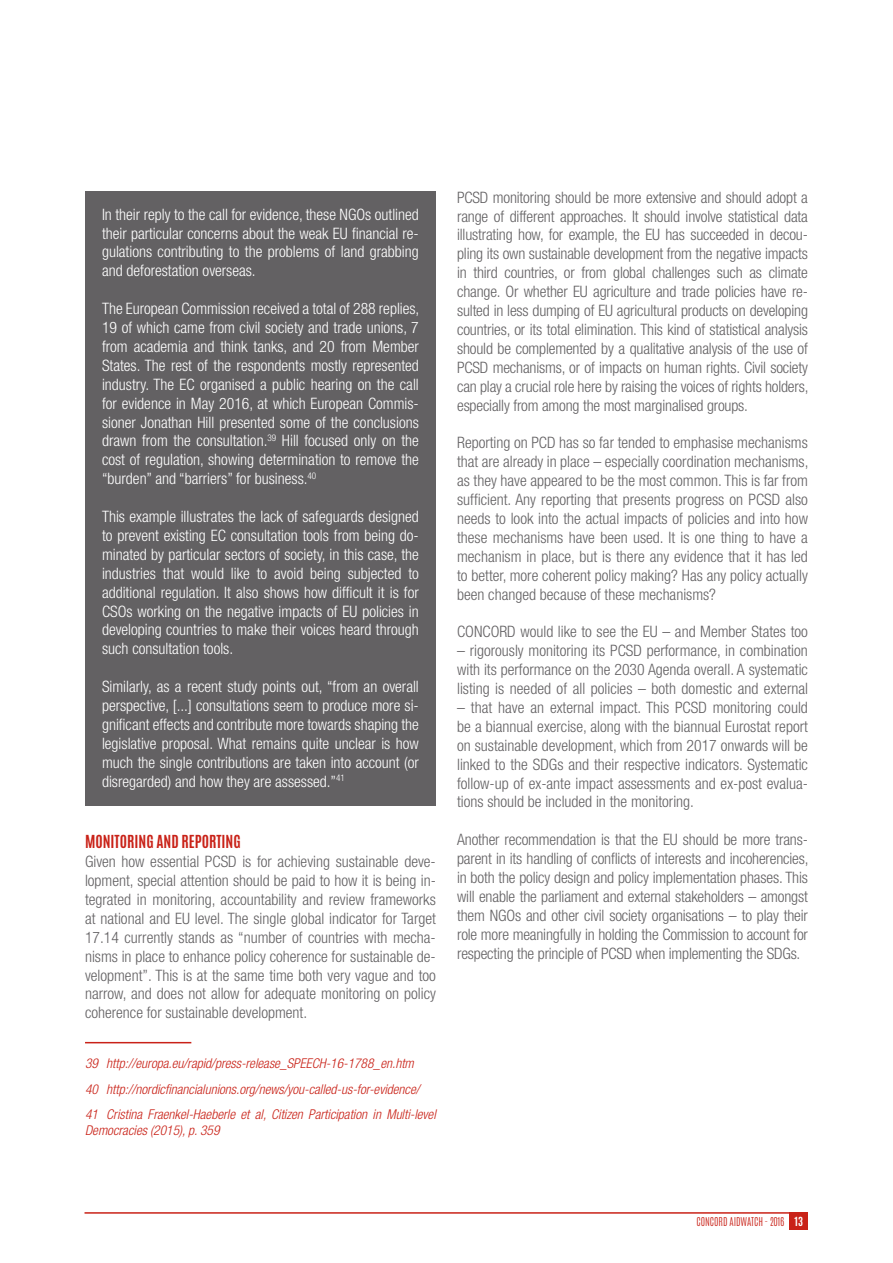
<style>
.page{position:relative;width:893px;height:1263px;background:#fff}
.page>*{position:absolute;margin:0;border:0;box-sizing:border-box;transform-origin:0 0}
.t1{font:300 condensed 15.75px/18.9px "Helvetica Neue LT Std";color:#636163;text-align:justify}
.t2{font:300 condensed 15.75px/18.9px "Helvetica Neue LT Std";color:#fff;text-align:justify}
.t3{font:700 15px "Antonio";color:#c92218}
.t4{font:italic 300 condensed 13.5px/25.5px "Helvetica Neue LT Std";color:#c92218}
.t5{font:300 10.2px "Antonio";color:#c92218}
.s1{font-weight:700;font-size:10.5px;color:#fff}
</style>
<div class="page">
<div style="left:789px;top:1212px;width:19px;height:18px;background:#c92218"></div>
<hr style="left:85px;top:1212px;width:723px;height:2px;background:#c92218">
<div style="left:85px;top:191px;width:351px;height:615px;background:#636163"></div>
<hr style="left:85px;top:1042px;width:106px;height:1px;background:#c92218">
<p class="t2" style="left:102px;top:204px;width:318px">In their reply to the call for evidence, these NGOs outlined their particular concerns about the weak EU financial re&shy;gulations contributing to the problems of land grabbing and deforestation overseas.</p>
<p class="t2" style="left:102px;top:299px;width:319px">The European Commission received a total of 288 replies, 19 of which came from civil society and trade unions, 7 from academia and think tanks, and 20 from Member States. The rest of the respondents mostly represented industry. The EC organised a public hearing on the call for evidence in May 2016, at which European Commis&shy;sioner Jonathan Hill presented some of the conclusions drawn from the consultation.<sup>39</sup> Hill focused only on the cost of regulation, showing determination to remove the “burden” and “barriers” for business.<sup>40</sup></p>
<p class="t2" style="left:102px;top:507px;width:318px">This example illustrates the lack of safeguards designed to prevent existing EC consultation tools from being do&shy;minated by particular sectors of society, in this case, the industries that would like to avoid being subjected to additional regulation. It also shows how difficult it is for CSOs working on the negative impacts of EU policies in developing countries to make their voices heard through such consultation tools.</p>
<p class="t2" style="left:102px;top:677px;width:318px">Similarly, as a recent study points out, “from an overall perspective, [...] consultations seem to produce more si&shy;gnificant effects and contribute more towards shaping the legislative proposal. What remains quite unclear is how much the single contributions are taken into account (or disregarded) and how they are assessed.”<sup>41</sup></p>
<p class="t3" style="left:85px;top:831px;width:157px">MONITORING AND REPORTING</p>
<p class="t1" style="left:85px;top:852px;width:352px">Given how essential PCSD is for achieving sustainable deve&shy;lopment, special attention should be paid to how it is being in&shy;tegrated in monitoring, accountability and review frameworks at national and EU level. The single global indicator for Target 17.14 currently stands as “number of countries with mecha&shy;nisms in place to enhance policy coherence for sustainable de&shy;velopment”. This is at the same time both very vague and too narrow, and does not allow for adequate monitoring on policy coherence for sustainable development.</p>
<p class="t4" style="left:85px;top:1051px;width:352px">39 http://europa.eu/rapid/press-release_SPEECH-16-1788_en.htm<br>40 http://nordicfinancialunions.org/news/you-called-us-for-evidence/<br>41 Cristina Fraenkel-Haeberle et al, Citizen Participation in Multi-level</p>
<p class="t4" style="left:85px;top:1118px;width:136px">Democracies (2015), p. 359</p>
<p class="t1" style="left:457px;top:187px;width:353px">PCSD monitoring should be more extensive and should adopt a range of different approaches. It should involve statistical data illustrating how, for example, the EU has succeeded in decou&shy;pling its own sustainable development from the negative impacts in third countries, or from global challenges such as climate change. Or whether EU agriculture and trade policies have re&shy;sulted in less dumping of EU agricultural products on developing countries, or its total elimination. This kind of statistical analysis should be complemented by a qualitative analysis of the use of PCSD mechanisms, or of impacts on human rights. Civil society can play a crucial role here by raising the voices of rights holders, especially from among the most marginalised groups.</p>
<p class="t1" style="left:457px;top:433px;width:353px">Reporting on PCD has so far tended to emphasise mechanisms that are already in place – especially coordination mechanisms, as they have appeared to be the most common. This is far from sufficient. Any reporting that presents progress on PCSD also needs to look into the actual impacts of policies and into how these mechanisms have been used. It is one thing to have a mechanism in place, but is there any evidence that it has led to better, more coherent policy making? Has any policy actually been changed because of these mechanisms?</p>
<p class="t1" style="left:457px;top:622px;width:352px">CONCORD would like to see the EU – and Member States too</p>
<p class="t1" style="left:457px;top:641px;width:352px">– rigorously monitoring its PCSD performance, in combination with its performance on the 2030 Agenda overall. A systematic listing is needed of all policies – both domestic and external</p>
<p class="t1" style="left:457px;top:698px;width:352px">– that have an external impact. This PCSD monitoring could be a biannual exercise, along with the biannual Eurostat report on sustainable development, which from 2017 onwards will be linked to the SDGs and their respective indicators. Systematic follow-up of ex-ante impact assessments and ex-post evalua&shy;tions should be included in the monitoring.</p>
<p class="t1" style="left:457px;top:830px;width:353px">Another recommendation is that the EU should be more trans&shy;parent in its handling of conflicts of interests and incoherencies, in both the policy design and policy implementation phases. This will enable the parliament and external stakeholders – amongst them NGOs and other civil society organisations – to play their role more meaningfully in holding the Commission to account for respecting the principle of PCSD when implementing the SDGs.</p>
<p class="t5" style="left:696px;top:1214px;width:108px">CONCORD AIDWATCH - 2016 <span class="s1">13</span></p>
</div>
